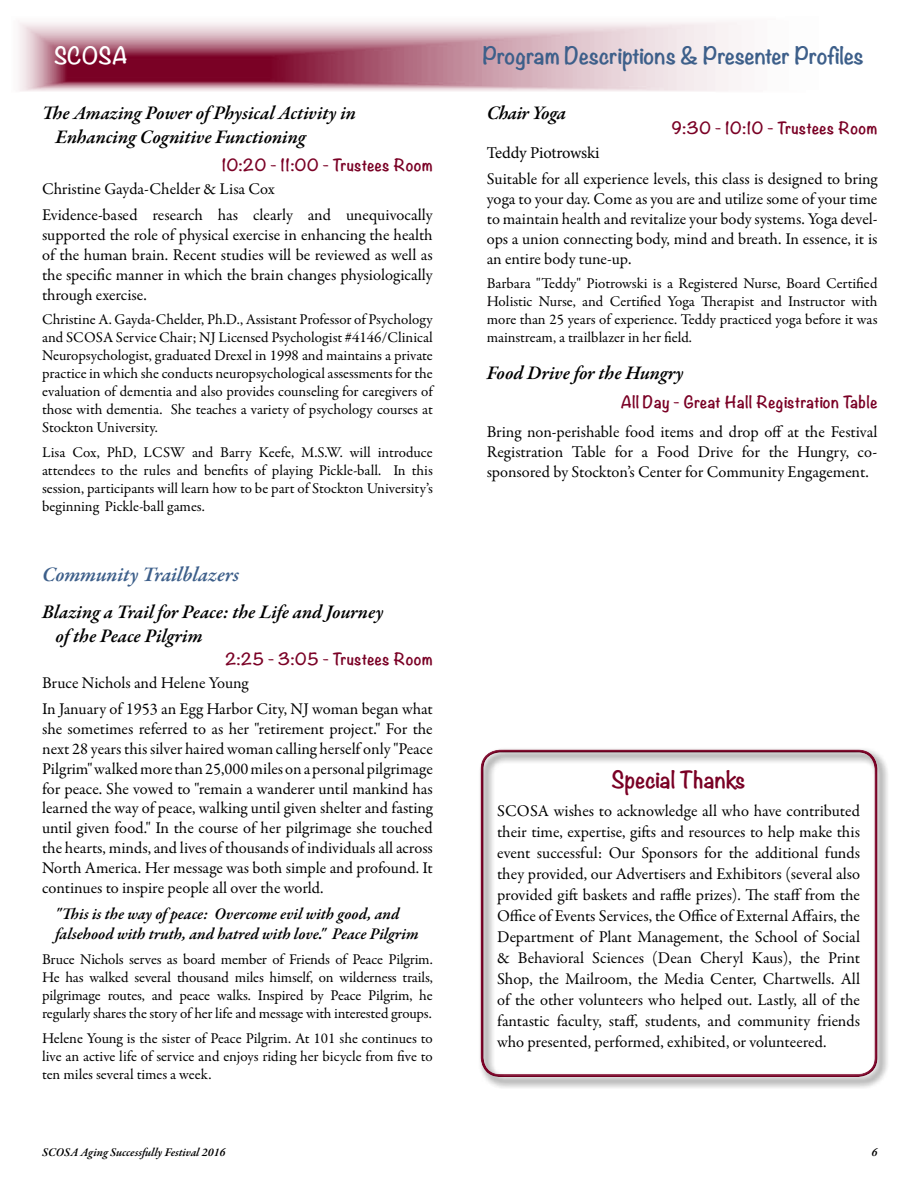
<style>
.page{position:relative;width:918px;height:1188px;background:#fff}
.page>*{position:absolute;margin:0;border:0;box-sizing:border-box;transform-origin:0 0}
.Section_Heading{font:700 21px "Noteworthy";color:#3d5f8a}
.Presentation_Title{font:italic 600 21px "Garamond Premr Pro";letter-spacing:-.005em;color:#3d5f8a}
.Section_Heading-2{font:700 21px "Noteworthy";color:#7a0025}
.Section_Heading-3{font:700 21px "Noteworthy";color:#fff}
.Presentation_Title-2{font:italic 600 19.5px "Garamond Premr Pro";letter-spacing:-.005em;color:#000}
.Presentation_Descrip{font:italic 600 19.5px "Garamond Premr Pro";letter-spacing:-.035em;color:#000}
.Presentation_Descrip-2{font:16.5px/19.8px "Garamond Premr Pro";letter-spacing:-.005em;color:#000;text-align:justify}
.body_text{font:16.5px/21px "Garamond Premr Pro";color:#000;text-align:justify}
.Presentation_Descrip-3{font:italic 600 16.5px/19.8px "Garamond Premr Pro";color:#000}
.Presentation_Descrip-4{font:16.5px "Minion Pro";letter-spacing:-.015em;color:#000}
.Profile{font:15px/18px "Garamond Premr Pro";color:#000;text-align:justify}
.Time___Place{font:700 15px "Noteworthy";letter-spacing:.025em;color:#7a0025}
.Event_Time___Place{font:700 15px "Noteworthy";letter-spacing:.025em;color:#7a0025}
.t1{font:italic 600 12px "Garamond Premr Pro";letter-spacing:-.005em;color:#000}
</style>
<div class="page">
<svg style="left:19px;top:22px;width:722px;height:69px;background:#c99aa8"></svg>
<div style="left:478px;top:746px;width:412px;height:343px;background:#000;opacity:.75"></div>
<div style="left:479px;top:751px;width:406px;height:328px;background:#000;opacity:.75"></div>
<p class="Section_Heading-3" style="left:54px;top:37px;width:76px">SCOSA</p>
<p class="Section_Heading" style="left:483px;top:37px;width:383px">Program Descriptions &amp; Presenter Profiles</p>
<p class="Presentation_Title-2" style="left:42px;top:101px;width:316px">The Amazing Power of Physical Activity in</p>
<p class="Presentation_Title-2" style="left:56px;top:124px;width:252px">Enhancing Cognitive Functioning</p>
<p class="Event_Time___Place" style="left:222px;top:152px;width:213px">10:20 - 11:00 - Trustees Room</p>
<p class="Presentation_Descrip-2" style="left:42px;top:179px;width:234px">Christine Gayda-Chelder &amp; Lisa Cox</p>
<p class="Presentation_Descrip-2" style="left:42px;top:206px;width:392px">Evidence-based research has clearly and unequivocally supported the role of physical exercise in enhancing the health of the human brain. Recent studies will be reviewed as well as the specific manner in which the brain changes physiologically through exercise.</p>
<p class="Profile" style="left:42px;top:311px;width:392px">Christine A. Gayda-Chelder, Ph.D., Assistant Professor of Psychology and SCOSA Service Chair; NJ Licensed Psychologist #4146/Clinical Neuropsychologist, graduated Drexel in 1998 and maintains a private practice in which she conducts neuropsychological assessments for the evaluation of dementia and also provides counseling for caregivers of those with dementia. She teaches a variety of psychology courses at Stockton University.</p>
<p class="Profile" style="left:42px;top:444px;width:392px">Lisa Cox, PhD, LCSW and Barry Keefe, M.S.W. will introduce attendees to the rules and benefits of playing Pickle-ball. In this session, participants will learn how to be part of Stockton University’s beginning Pickle-ball games.</p>
<p class="Presentation_Title" style="left:42px;top:562px;width:199px">Community Trailblazers</p>
<p class="Presentation_Title-2" style="left:42px;top:600px;width:343px">Blazing a Trail for Peace: the Life and Journey</p>
<p class="Presentation_Title-2" style="left:56px;top:623px;width:148px">of the Peace Pilgrim</p>
<p class="Time___Place" style="left:225px;top:646px;width:209px">2:25 - 3:05 - Trustees Room</p>
<p class="Presentation_Descrip-2" style="left:42px;top:673px;width:208px">Bruce Nichols and Helene Young</p>
<p class="Presentation_Descrip-2" style="left:42px;top:700px;width:392px">In January of 1953 an Egg Harbor City, NJ woman began what she sometimes referred to as her "retirement project." For the next 28 years this silver haired woman calling herself only "Peace Pilgrim" walked more than 25,000 miles on a personal pilgrimage for peace. She vowed to "remain a wanderer until mankind has learned the way of peace, walking until given shelter and fasting until given food." In the course of her pilgrimage she touched the hearts, minds, and lives of thousands of individuals all across North America. Her message was both simple and profound. It continues to inspire people all over the world.</p>
<p class="Presentation_Descrip-3" style="left:56px;top:905px;width:365px">"This is the way of peace: Overcome evil with good, and falsehood with truth, and hatred with love." Peace Pilgrim</p>
<p class="Profile" style="left:42px;top:950px;width:392px">Bruce Nichols serves as board member of Friends of Peace Pilgrim.<br>He has walked several thousand miles himself, on wilderness trails, pilgrimage routes, and peace walks. Inspired by Peace Pilgrim, he regularly shares the story of her life and message with interested groups.</p>
<p class="Profile" style="left:42px;top:1029px;width:392px">Helene Young is the sister of Peace Pilgrim. At 101 she continues to live an active life of service and enjoys riding her bicycle from five to ten miles several times a week.</p>
<p class="Presentation_Descrip" style="left:487px;top:101px;width:81px">Chair Yoga</p>
<p class="Event_Time___Place" style="left:672px;top:115px;width:207px">9:30 - 10:10 - Trustees Room</p>
<p class="Presentation_Descrip-4" style="left:487px;top:142px;width:114px">Teddy Piotrowski</p>
<p class="body_text" style="left:487px;top:170px;width:392px;line-height:19.8px">Suitable for all experience levels, this class is designed to bring yoga to your day. Come as you are and utilize some of your time to maintain health and revitalize your body systems. Yoga devel&shy;ops a union connecting body, mind and breath. In essence, it is an entire body tune-up.</p>
<p class="Profile" style="left:487px;top:275px;width:392px">Barbara "Teddy" Piotrowski is a Registered Nurse, Board Certified Holistic Nurse, and Certified Yoga Therapist and Instructor with more than 25 years of experience. Teddy practiced yoga before it was mainstream, a trailblazer in her field.</p>
<p class="Presentation_Title-2" style="left:487px;top:361px;width:198px">Food Drive for the Hungry</p>
<p class="Time___Place" style="left:621px;top:388px;width:258px">All Day - Great Hall Registration Table</p>
<p class="Presentation_Descrip-2" style="left:487px;top:423px;width:392px">Bring non-perishable food items and drop off at the Festival Registration Table for a Food Drive for the Hungry, co&shy;sponsored by Stockton’s Center for Community Engagement.</p>
<p class="Section_Heading-2" style="left:611px;top:761px;width:136px">Special Thanks</p>
<p class="body_text" style="left:497px;top:801px;width:365px">SCOSA wishes to acknowledge all who have contributed their time, expertise, gifts and resources to help make this event successful: Our Sponsors for the additional funds they provided, our Advertisers and Exhibitors (several also provided gift baskets and raffle prizes). The staff from the Office of Events Services, the Office of External Affairs, the Department of Plant Management, the School of Social &amp; Behavioral Sciences (Dean Cheryl Kaus), the Print Shop, the Mailroom, the Media Center, Chartwells. All of the other volunteers who helped out. Lastly, all of the fantastic faculty, staff, students, and community friends who presented, performed, exhibited, or volunteered.</p>
<p class="t1" style="left:42px;top:1145px;width:185px">SCOSA Aging Successfully Festival 2016</p>
<p class="t1" style="left:872px;top:1145px;width:7px">6</p>
</div>
